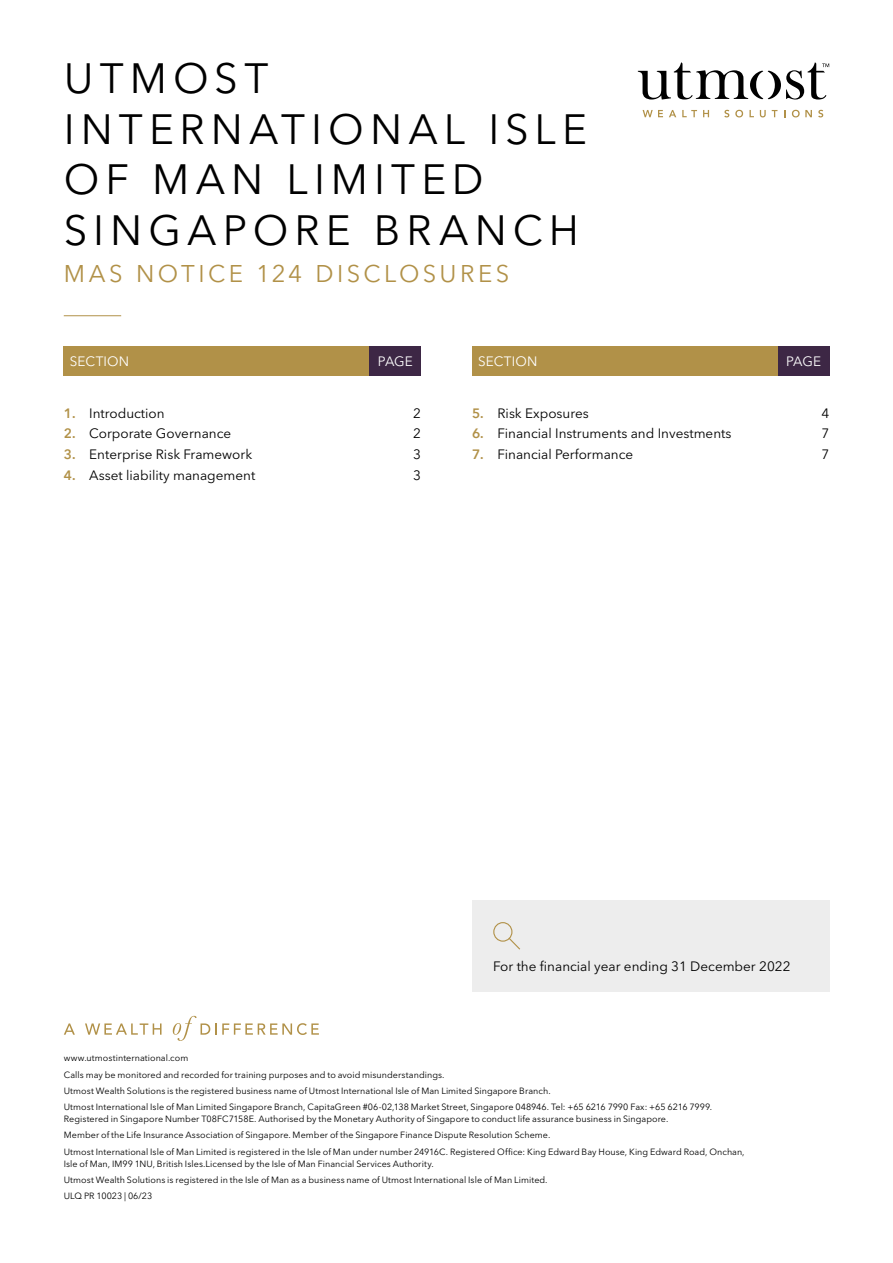
<style>
.page{position:relative;width:893px;height:1263px;background:#fff}
.page>*{position:absolute;margin:0;border:0;box-sizing:border-box;transform-origin:0 0}
.t1{font:42px/50.4px "Avenir Next LT Pro";letter-spacing:.145em;color:#000}
.t2{font:24px "Avenir Next LT Pro";letter-spacing:.145em;color:#b19148}
.t3{font:13.5px "Avenir Next LT Pro";color:#000}
.t4{font:13.5px "Avenir Next LT Pro";letter-spacing:.01em;color:#fff}
.t5{font:9px/16.2px "Avenir Next LT Pro";letter-spacing:.005em;color:#000}
.s1{font-weight:600;color:#b19148}
</style>
<div class="page">
<svg style="left:638px;top:62px;width:191px;height:38px"></svg>
<svg style="left:643px;top:110px;width:20px;height:7px"></svg>
<svg style="left:669px;top:110px;width:7px;height:7px"></svg>
<svg style="left:682px;top:110px;width:15px;height:7px"></svg>
<svg style="left:703px;top:110px;width:6px;height:7px"></svg>
<svg style="left:724px;top:110px;width:5px;height:7px"></svg>
<svg style="left:735px;top:110px;width:8px;height:7px"></svg>
<svg style="left:749px;top:110px;width:5px;height:7px"></svg>
<svg style="left:760px;top:110px;width:6px;height:7px"></svg>
<svg style="left:772px;top:110px;width:5px;height:7px"></svg>
<svg style="left:792px;top:110px;width:20px;height:7px"></svg>
<svg style="left:818px;top:110px;width:5px;height:7px"></svg>
<div style="left:64px;top:346px;width:306px;height:30px;background:#b19148"></div>
<div style="left:370px;top:346px;width:51px;height:30px;background:#3d2745"></div>
<div style="left:472px;top:346px;width:306px;height:30px;background:#b19148"></div>
<div style="left:778px;top:346px;width:51px;height:30px;background:#3d2745"></div>
<svg style="left:64px;top:1023px;width:11px;height:12px"></svg>
<svg style="left:85px;top:1023px;width:77px;height:12px"></svg>
<svg style="left:173px;top:1016px;width:146px;height:25px"></svg>
<div style="left:472px;top:901px;width:357px;height:91px;background:#ededed"></div>
<svg style="left:493px;top:922px;width:27px;height:28px"></svg>
<hr style="left:64px;top:315px;width:57px;height:1px;background:#b19148">
<h1 class="t1" style="left:64px;top:53px;width:525px">UTMOST<br>INTERNATIONAL ISLE<br>OF MAN LIMITED<br>SINGAPORE BRANCH</h1>
<h2 class="t2" style="left:64px;top:259px;width:447px">MAS NOTICE 124 DISCLOSURES</h2>
<h3 class="t4" style="left:70px;top:354px;width:61px">SECTION</h3>
<h3 class="t4" style="left:378px;top:354px;width:37px">PAGE</h3>
<h3 class="t4" style="left:478px;top:354px;width:61px">SECTION</h3>
<h3 class="t4" style="left:786px;top:354px;width:37px">PAGE</h3>
<h3 class="t3" style="left:64px;top:405px;width:102px"><span class="s1">1.</span> Introduction</h3>
<h3 class="t3" style="left:413px;top:405px;width:9px">2</h3>
<h3 class="t3" style="left:64px;top:426px;width:169px"><span class="s1">2.</span> Corporate Governance</h3>
<h3 class="t3" style="left:413px;top:426px;width:9px">2</h3>
<h3 class="t3" style="left:64px;top:446px;width:190px"><span class="s1">3.</span> Enterprise Risk Framework</h3>
<h3 class="t3" style="left:413px;top:446px;width:9px">3</h3>
<h3 class="t3" style="left:64px;top:467px;width:193px"><span class="s1">4.</span> Asset liability management</h3>
<h3 class="t3" style="left:413px;top:467px;width:9px">3</h3>
<h3 class="t3" style="left:472px;top:405px;width:118px"><span class="s1">5.</span> Risk Exposures</h3>
<h3 class="t3" style="left:821px;top:405px;width:9px">4</h3>
<h3 class="t3" style="left:472px;top:426px;width:261px"><span class="s1">6.</span> Financial Instruments and Investments</h3>
<h3 class="t3" style="left:821px;top:426px;width:9px">7</h3>
<h3 class="t3" style="left:472px;top:446px;width:163px"><span class="s1">7.</span> Financial Performance</h3>
<h3 class="t3" style="left:821px;top:446px;width:9px">7</h3>
<h3 class="t3" style="left:493px;top:958px;width:299px">For the financial year ending 31 December 2022</h3>
<p class="t5" style="left:64px;top:1050px;width:650px">www.utmostinternational.com<br>Calls may be monitored and recorded for training purposes and to avoid misunderstandings.<br>Utmost Wealth Solutions is the registered business name of Utmost International Isle of Man Limited Singapore Branch.<br>Utmost International Isle of Man Limited Singapore Branch, CapitaGreen #06-02,138 Market Street, Singapore 048946. Tel: +65 6216 7990 Fax: +65 6216 7999.</p>
<p class="t5" style="left:64px;top:1111px;width:682px">Registered in Singapore Number T08FC7158E. Authorised by the Monetary Authority of Singapore to conduct life assurance business in Singapore.<br>Member of the Life Insurance Association of Singapore. Member of the Singapore Finance Dispute Resolution Scheme.<br>Utmost International Isle of Man Limited is registered in the Isle of Man under number 24916C. Registered Office: King Edward Bay House, King Edward Road, Onchan,</p>
<p class="t5" style="left:64px;top:1155px;width:485px">Isle of Man, IM99 1NU, British Isles.Licensed by the Isle of Man Financial Services Authority.<br>Utmost Wealth Solutions is registered in the Isle of Man as a business name of Utmost International Isle of Man Limited.<br>ULQ PR 10023 | 06/23</p>
</div>
